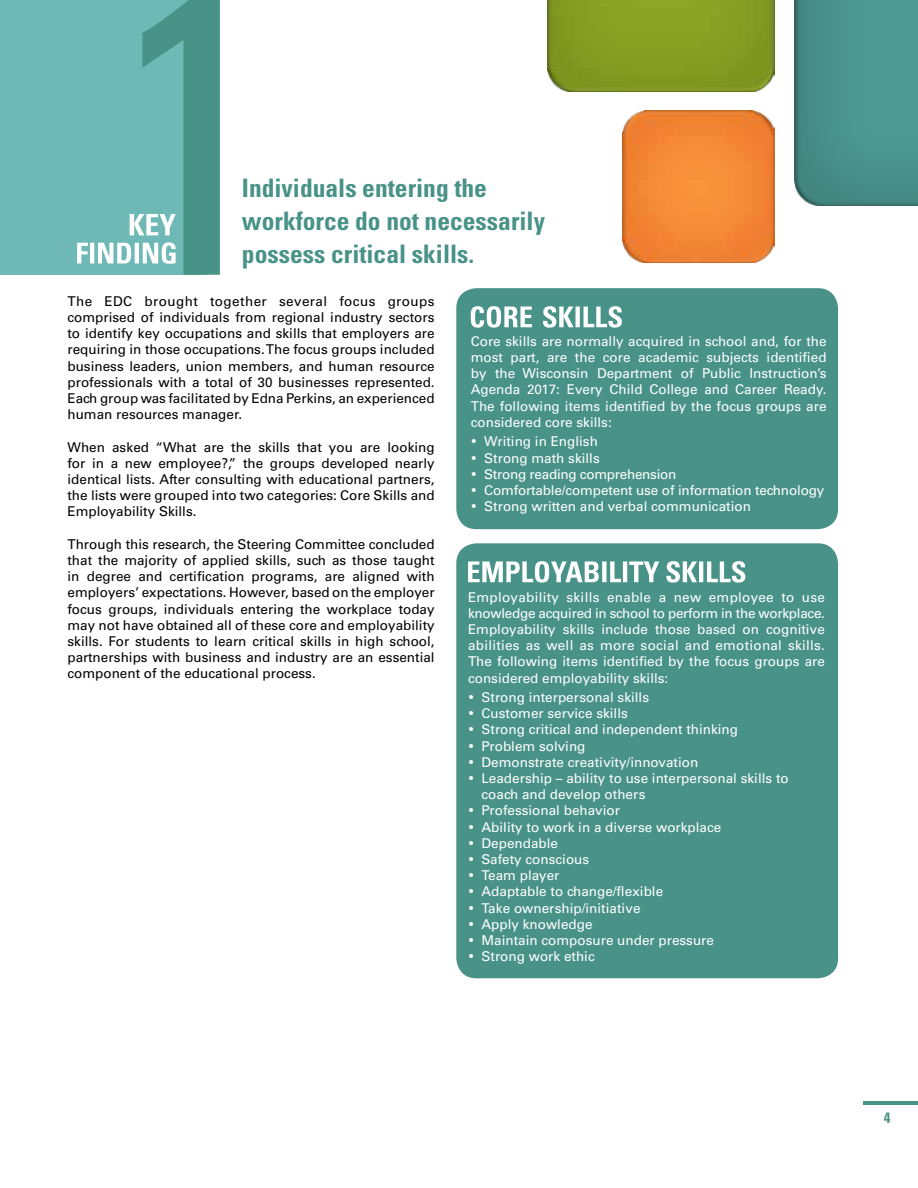
<style>
.page{position:relative;width:918px;height:1188px;background:#fff}
.page>*{position:absolute;margin:0;border:0;box-sizing:border-box;transform-origin:0 0}
.t1{font:700 condensed 25.5px/33px "Univers LT Std";color:#489288}
.t2{font:700 condensed 15px "Univers LT Std";color:#489288}
.t3{font:13.5px/16.2px "Univers LT Std";color:#fff;text-align:justify}
.t4{font:13.5px/16.2px "Univers LT Std";color:#000;text-align:justify}
</style>
<div class="page">
<hr style="left:863px;top:1101px;width:55px;height:4px;background:#489288">
<div style="left:456px;top:288px;width:382px;height:241px;background:#489288;border-radius:20px"></div>
<svg style="left:471px;top:306px;width:61px;height:22px"></svg>
<svg style="left:543px;top:306px;width:79px;height:22px"></svg>
<div style="left:456px;top:543px;width:382px;height:435px;background:#489288;border-radius:20px"></div>
<svg style="left:468px;top:561px;width:191px;height:22px"></svg>
<svg style="left:666px;top:561px;width:79px;height:22px"></svg>
<div style="left:1px;top:0;width:206px;height:275px;background:#6eb9b5"></div>
<svg style="left:77px;top:0;width:143px;height:275px"></svg>
<img style="left:547px;top:0;width:228px;height:91px">
<img style="left:623px;top:111px;width:152px;height:152px">
<img style="left:794px;top:0;width:124px;height:205px">
<h1 class="t1" style="left:242px;top:172px;width:305px">Individuals entering the workforce do not necessarily possess critical skills.</h1>
<p class="t4" style="left:68px;top:293px;width:369px">The EDC brought together several focus groups comprised of individuals from regional industry sectors to identify key occupations and skills that employers are requiring in those occupations. The focus groups included business leaders, union members, and human resource professionals with a total of 30 businesses represented.<br>Each group was facilitated by Edna Perkins, an experienced human resources manager.</p>
<p class="t4" style="left:68px;top:439px;width:369px">When asked “What are the skills that you are looking for in a new employee?,” the groups developed nearly identical lists. After consulting with educational partners, the lists were grouped into two categories: Core Skills and Employability Skills.</p>
<p class="t4" style="left:68px;top:536px;width:369px">Through this research, the Steering Committee concluded that the majority of applied skills, such as those taught in degree and certification programs, are aligned with employers’ expectations. However, based on the employer focus groups, individuals entering the workplace today may not have obtained all of these core and employability skills. For students to learn critical skills in high school, partnerships with business and industry are an essential component of the educational process.</p>
<p class="t3" style="left:471px;top:333px;width:357px">Core skills are normally acquired in school and, for the most part, are the core academic subjects identified by the Wisconsin Department of Public Instruction’s Agenda 2017: Every Child College and Career Ready.<br>The following items identified by the focus groups are considered core skills:</p>
<p class="t3" style="left:484px;top:434px;width:342px;text-align:left">Writing in English<br>Strong math skills<br>Strong reading comprehension Comfortable/competent use of information technology Strong written and verbal communication</p>
<p class="t3" style="left:468px;top:589px;width:358px">Employability skills enable a new employee to use knowledge acquired in school to perform in the workplace.<br>Employability skills include those based on cognitive abilities as well as more social and emotional skills.<br>The following items identified by the focus groups are considered employability skills:</p>
<p class="t3" style="left:482px;top:689px;width:309px;text-align:left">Strong interpersonal skills<br>Customer service skills<br>Strong critical and independent thinking<br>Problem solving<br>Demonstrate creativity/innovation<br>Leadership – ability to use interpersonal skills to coach and develop others<br>Professional behavior<br>Ability to work in a diverse workplace<br>Dependable<br>Safety conscious<br>Team player<br>Adaptable to change/flexible<br>Take ownership/initiative<br>Apply knowledge<br>Maintain composure under pressure<br>Strong work ethic</p>
<p class="t2" style="left:884px;top:1108px;width:8px">4</p>
</div>
